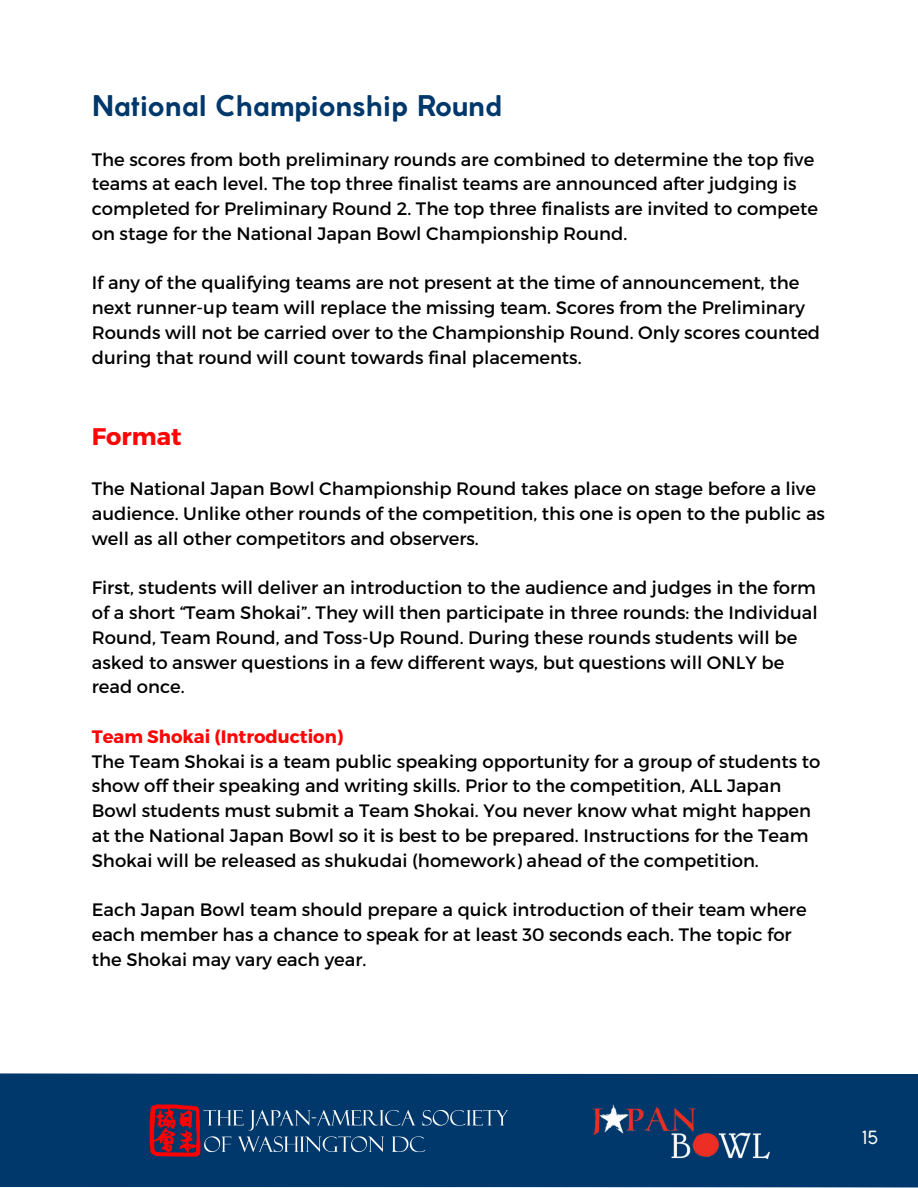
<style>
.page{position:relative;width:918px;height:1188px;background:#fff}
.page>*{position:absolute;margin:0;border:0;box-sizing:border-box;transform-origin:0 0}
.t1{font:700 28.2px "Coco Gothic";color:#00386b}
.t2{font:700 24px "Montserrat";color:#fe0606}
.t3{font:18px/24.8px "Montserrat";color:#000}
.t4{font:700 18px "Montserrat";color:#fe0606}
.t5{font:18px "Coco Gothic";color:#fff}
</style>
<div class="page">
<div style="left:0;top:1073px;width:918px;height:115px;background:#00386b"></div>
<img style="left:148px;top:1105px;width:360px;height:52px">
<img style="left:593px;top:1102px;width:176px;height:57px">
<p class="t1" style="left:92px;top:95px;width:411px">National Championship Round</p>
<p class="t3" style="left:92px;top:146px;width:728px">The scores from both preliminary rounds are combined to determine the top five teams at each level. The top three finalist teams are announced after judging is completed for Preliminary Round 2. The top three finalists are invited to compete on stage for the National Japan Bowl Championship Round.</p>
<p class="t3" style="left:92px;top:270px;width:730px">If any of the qualifying teams are not present at the time of announcement, the next runner-up team will replace the missing team. Scores from the Preliminary Rounds will not be carried over to the Championship Round. Only scores counted during that round will count towards final placements.</p>
<p class="t2" style="left:92px;top:420px;width:91px">Format</p>
<p class="t3" style="left:92px;top:476px;width:735px">The National Japan Bowl Championship Round takes place on stage before a live audience. Unlike other rounds of the competition, this one is open to the public as well as all other competitors and observers.</p>
<p class="t3" style="left:92px;top:575px;width:727px">First, students will deliver an introduction to the audience and judges in the form of a short “Team Shokai”. They will then participate in three rounds: the Individual Round, Team Round, and Toss-Up Round. During these rounds students will be asked to answer questions in a few different ways, but questions will ONLY be read once.</p>
<p class="t4" style="left:92px;top:725px;width:253px">Team Shokai (Introduction)</p>
<p class="t3" style="left:92px;top:748px;width:730px">The Team Shokai is a team public speaking opportunity for a group of students to show off their speaking and writing skills. Prior to the competition, ALL Japan Bowl students must submit a Team Shokai. You never know what might happen at the National Japan Bowl so it is best to be prepared. Instructions for the Team Shokai will be released as shukudai (homework) ahead of the competition.</p>
<p class="t3" style="left:92px;top:896px;width:716px">Each Japan Bowl team should prepare a quick introduction of their team where each member has a chance to speak for at least 30 seconds each. The topic for the Shokai may vary each year.</p>
<p class="t5" style="left:862px;top:1131px;width:18px">15</p>
</div>
